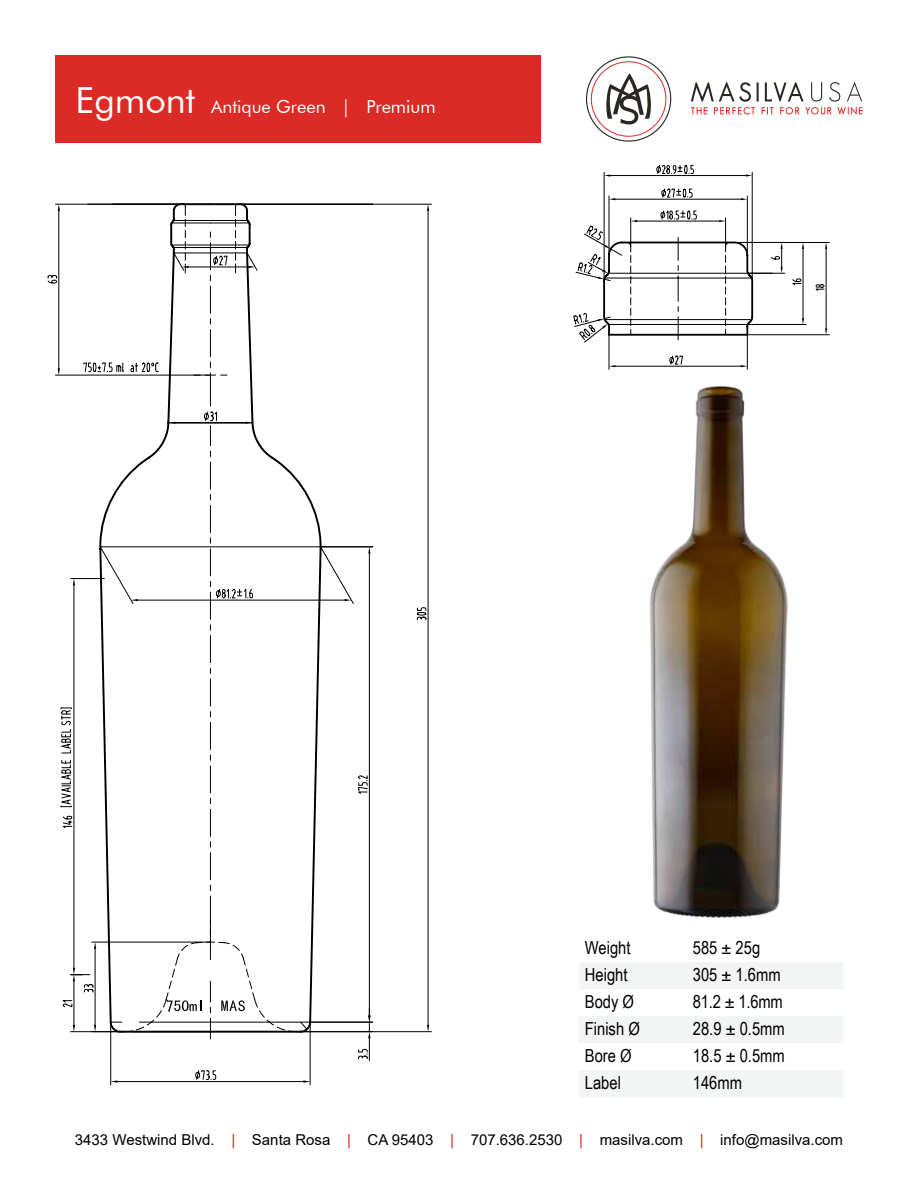
<style>
.page{position:relative;width:918px;height:1188px;background:#fff}
.page>*{position:absolute;margin:0;border:0;box-sizing:border-box;transform-origin:0 0}
.t1{font:18px "Arial Narrow";color:#000}
.t2{font:18px "Futura BT";color:#fff}
.t3{font:15px "Arial";color:#000}
.s1{font-size:36px}
.s2{color:#dd271d}
</style>
<div class="page">
<div style="left:55px;top:55px;width:486px;height:88px;background:#dc2b26"></div>
<svg style="left:691px;top:82px;width:172px;height:32px"></svg>
<svg style="left:606px;top:74px;width:45px;height:50px"></svg>
<div style="left:591px;top:61px;width:75px;height:76px;border:1px solid #dd2a27;border-radius:50%"></div>
<svg style="left:579px;top:962px;width:264px;height:135px"></svg>
<svg style="left:58px;top:204px;width:2px;height:7px"></svg>
<hr style="left:110px;top:1022px;width:1px;height:63px;background:#000">
<hr style="left:310px;top:1022px;width:1px;height:63px;background:#000">
<hr style="left:118px;top:1081px;width:185px;height:1px;background:#000">
<svg style="left:111px;top:1080px;width:7px;height:3px"></svg>
<svg style="left:303px;top:1080px;width:7px;height:3px"></svg>
<svg style="left:323px;top:204px;width:109px;height:828px"></svg>
<svg style="left:427px;top:204px;width:2px;height:7px"></svg>
<svg style="left:427px;top:1025px;width:2px;height:7px"></svg>
<svg style="left:323px;top:252px;width:104px;height:368px"></svg>
<svg style="left:71px;top:203px;width:252px;height:836px"></svg>
<hr style="left:604px;top:172px;width:1px;height:109px;background:#000">
<hr style="left:752px;top:172px;width:1px;height:109px;background:#000">
<hr style="left:611px;top:175px;width:135px;height:1px;background:#000">
<svg style="left:604px;top:174px;width:7px;height:3px"></svg>
<svg style="left:746px;top:174px;width:6px;height:3px"></svg>
<svg style="left:656px;top:165px;width:38px;height:9px"></svg>
<hr style="left:747px;top:334px;width:82px;height:1px;background:#000">
<hr style="left:735px;top:242px;width:94px;height:1px;background:#000">
<svg style="left:573px;top:188px;width:254px;height:182px"></svg>
<img style="left:649px;top:386px;width:139px;height:532px">
<p class="t2" style="left:76px;top:95px;width:362px"><span class="s1">Egmont</span> Antique Green | Premium</p>
<p class="t1" style="left:585px;top:935px;width:47px">Weight</p>
<p class="t1" style="left:693px;top:935px;width:69px">585 ± 25g</p>
<p class="t1" style="left:585px;top:962px;width:44px">Height</p>
<p class="t1" style="left:693px;top:962px;width:89px">305 ± 1.6mm</p>
<p class="t1" style="left:585px;top:989px;width:51px">Body Ø</p>
<p class="t1" style="left:693px;top:989px;width:91px">81.2 ± 1.6mm</p>
<p class="t1" style="left:585px;top:1016px;width:56px">Finish Ø</p>
<p class="t1" style="left:693px;top:1016px;width:93px">28.9 ± 0.5mm</p>
<p class="t1" style="left:585px;top:1043px;width:48px">Bore Ø</p>
<p class="t1" style="left:693px;top:1043px;width:93px">18.5 ± 0.5mm</p>
<p class="t1" style="left:585px;top:1070px;width:38px">Label</p>
<p class="t1" style="left:693px;top:1070px;width:51px">146mm</p>
<p class="t3" style="left:75px;top:1129px;width:770px">3433 Westwind Blvd. <span class="s2">|</span> Santa Rosa <span class="s2">|</span> CA 95403 <span class="s2">|</span> 707.636.2530 <span class="s2">|</span> masilva.com <span class="s2">|</span> info@masilva.com</p>
</div>
